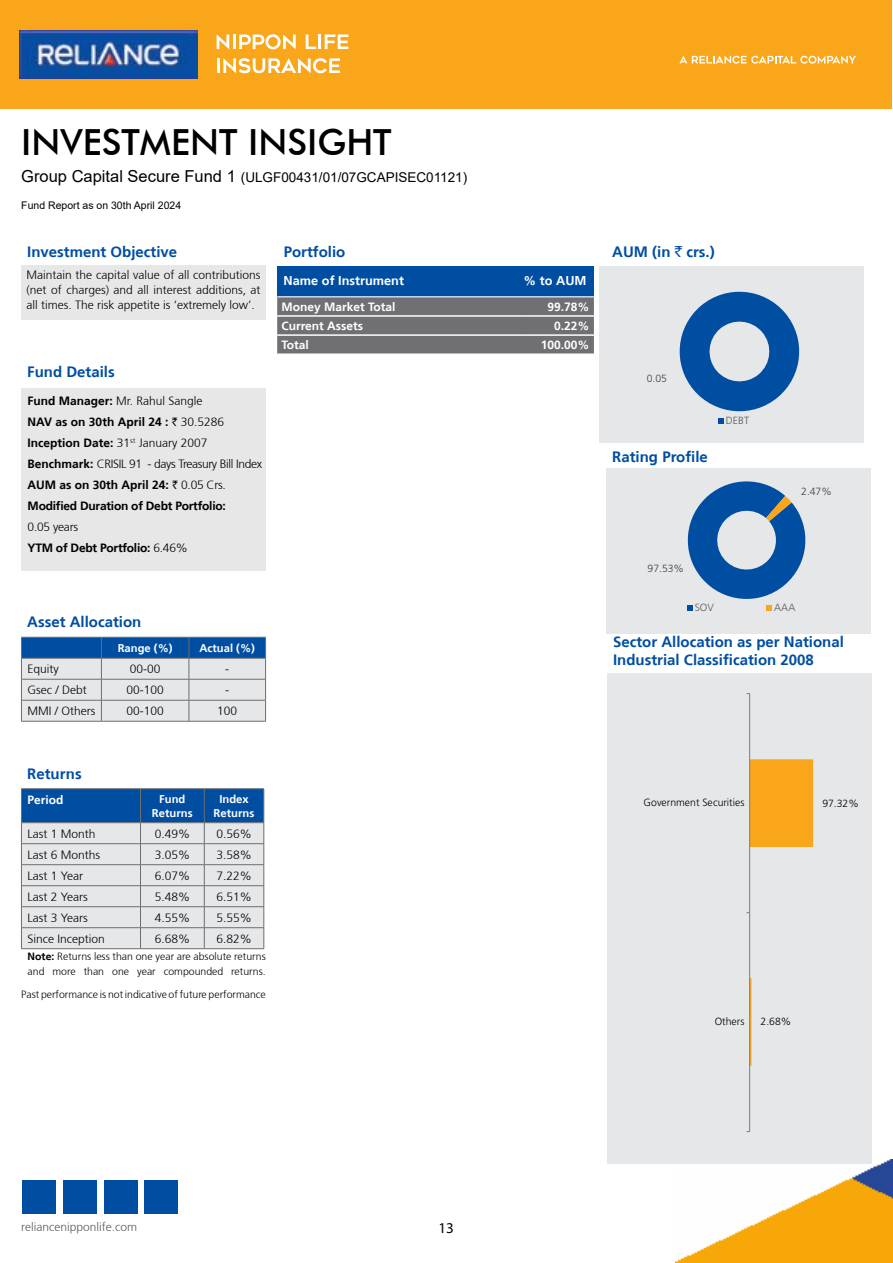
<style>
.page{position:relative;width:893px;height:1263px;background:#fff}
.page>*{position:absolute;margin:0;border:0;box-sizing:border-box;transform-origin:0 0}
.t1{font:500 36px "Futura BT";color:#000}
.t2{font:700 15px/18px "Frutiger 65";color:#004ea2}
.t3{font:15px "Myriad Pro";color:#000}
.t4{font:13.5px "Arial";color:#000}
.t5{font:700 12.75px "Frutiger 65";color:#fff}
.t6{font:300 12px/15px "Frutiger 45";color:#000;text-align:justify}
.t7{font:700 12px/21px "Frutiger 65";letter-spacing:-.02em;color:#000}
.t8{font:700 12px "Frutiger 65";color:#fff}
.t9{font:700 12px/21px "Frutiger 65";color:#000}
.t10{font:300 12px "Frutiger 45";letter-spacing:-.03em;color:#000}
.t11{font:300 12px "Frutiger 45";color:#58595b}
.t12{font:700 11.25px/13.5px "Frutiger 65";color:#fff;text-align:center}
.t13{font:300 10.5px/15px "Frutiger 45";color:#000}
.t14{font:10.5px "Arial";color:#000}
.t15{font:300 10.5px "Frutiger 45";letter-spacing:-.005em;color:#404040}
.t16{font:300 10.5px "Frutiger 45";letter-spacing:.005em;color:#595959}
.s1{font-size:16.5px}
.s2{font-family:"Frutiger 65";font-weight:700}
.s3{font-family:"Rupee";font-weight:400}
.s4{font-family:"Frutiger 45";font-weight:300}
.s5{font-family:"Rupee Foradian";font-weight:400}
</style>
<div class="page">
<div style="left:21px;top:265px;width:245px;height:55px;background:#e7e7e7"></div>
<img style="left:675px;top:1159px;width:218px;height:104px">
<div style="left:1px;top:1px;width:891px;height:108px;background:#faa61a"></div>
<img style="left:20px;top:30px;width:177px;height:49px">
<svg style="left:217px;top:35px;width:12px;height:14px"></svg>
<hr style="left:233px;top:35px;width:3px;height:14px;background:#fff">
<svg style="left:239px;top:34px;width:57px;height:15px"></svg>
<svg style="left:306px;top:35px;width:10px;height:14px"></svg>
<hr style="left:318px;top:35px;width:3px;height:14px;background:#fff">
<svg style="left:325px;top:35px;width:23px;height:14px"></svg>
<hr style="left:217px;top:58px;width:3px;height:15px;background:#fff">
<svg style="left:223px;top:58px;width:117px;height:15px"></svg>
<svg style="left:679px;top:56px;width:177px;height:8px"></svg>
<div style="left:21px;top:388px;width:245px;height:183px;background:#e7e7e7"></div>
<svg style="left:21px;top:637px;width:245px;height:84px;background:#a7b9ce"></svg>
<hr style="left:21px;top:721px;width:80px;height:1px;background:#6d6e71">
<hr style="left:101px;top:721px;width:88px;height:1px;background:#6d6e71">
<hr style="left:189px;top:721px;width:77px;height:1px;background:#6d6e71">
<hr style="left:21px;top:788px;width:120px;height:1px;background:#6d6e71">
<hr style="left:141px;top:788px;width:63px;height:1px;background:#6d6e71">
<hr style="left:204px;top:788px;width:60px;height:1px;background:#6d6e71">
<svg style="left:21px;top:789px;width:244px;height:160px;background:#b0c1d3"></svg>
<hr style="left:21px;top:948px;width:120px;height:1px;background:#6d6e71">
<hr style="left:141px;top:948px;width:63px;height:1px;background:#6d6e71">
<hr style="left:204px;top:948px;width:60px;height:1px;background:#6d6e71">
<div style="left:277px;top:266px;width:317px;height:32px;background:#004ea2"></div>
<div style="left:277px;top:297px;width:317px;height:56px;background:#6f6f74"></div>
<hr style="left:277px;top:296px;width:245px;height:1px;background:#fff">
<hr style="left:522px;top:296px;width:72px;height:1px;background:#fff">
<hr style="left:277px;top:315px;width:245px;height:2px;background:#fff">
<hr style="left:522px;top:315px;width:72px;height:2px;background:#fff">
<hr style="left:277px;top:334px;width:245px;height:2px;background:#fff">
<hr style="left:522px;top:334px;width:72px;height:2px;background:#fff">
<div style="left:599px;top:267px;width:264px;height:176px;background:#e6e7e8"></div>
<svg style="left:679px;top:291px;width:121px;height:132px"></svg>
<div style="left:607px;top:674px;width:265px;height:490px;background:#e6e7e8"></div>
<hr style="left:749px;top:693px;width:1px;height:438px;background:#868686">
<svg style="left:746px;top:759px;width:67px;height:307px"></svg>
<div style="left:607px;top:468px;width:264px;height:165px;background:#e6e7e8"></div>
<svg style="left:687px;top:481px;width:119px;height:130px"></svg>
<div style="left:63px;top:1180px;width:33px;height:34px;background:#004ea2"></div>
<div style="left:104px;top:1180px;width:33px;height:34px;background:#004ea2"></div>
<div style="left:145px;top:1180px;width:33px;height:34px;background:#004ea2"></div>
<div style="left:22px;top:1180px;width:33px;height:34px;background:#004ea2"></div>
<h1 class="t1" style="left:21px;top:120px;width:372px">INVESTMENT INSIGHT</h1>
<p class="t4" style="left:21px;top:168px;width:447px"><span class="s1">Group Capital Secure Fund 1</span> (ULGF00431/01/07GCAPISEC01121)</p>
<p class="t14" style="left:21px;top:198px;width:161px">Fund Report as on 30th April 2024</p>
<p class="t2" style="left:27px;top:243px;width:152px">Investment Objective</p>
<p class="t6" style="left:26px;top:267px;width:236px">Maintain the capital value of all contributions (net of charges) and all interest additions, at all times. The risk appetite is ‘extremely low’.</p>
<p class="t2" style="left:284px;top:243px;width:63px">Portfolio</p>
<p class="t5" style="left:284px;top:273px;width:122px">Name of Instrument</p>
<p class="t5" style="left:524px;top:273px;width:65px">% to AUM</p>
<p class="t8" style="left:281px;top:300px;width:116px">Money Market Total</p>
<p class="t8" style="left:548px;top:300px;width:44px">99.78%</p>
<p class="t8" style="left:281px;top:319px;width:83px">Current Assets</p>
<p class="t8" style="left:554px;top:319px;width:37px">0.22%</p>
<p class="t8" style="left:281px;top:338px;width:29px">Total</p>
<p class="t8" style="left:541px;top:338px;width:50px">100.00%</p>
<p class="t2" style="left:27px;top:363px;width:89px">Fund Details</p>
<p class="t6" style="left:28px;top:394px;width:176px"><span class="s2">Fund Manager:</span> Mr. Rahul Sangle</p>
<p class="t9" style="left:28px;top:412px;width:198px">NAV as on 30th April 24 : <span class="s3">`</span> <span class="s4">30.5286<br></span>Inception Date: <span class="s4">31</span><sup>st</sup> <span class="s4">January 2007</span></p>
<p class="t10" style="left:28px;top:457px;width:236px"><span class="s2">Benchmark:</span> CRISIL 91 - days Treasury Bill Index</p>
<p class="t7" style="left:28px;top:475px;width:200px">AUM as on 30th April 24: <span class="s3">`</span> <span class="s4">0.05 Crs.<br></span>Modified Duration of Debt Portfolio:</p>
<p class="t6" style="left:28px;top:520px;width:52px">0.05 years</p>
<p class="t7" style="left:28px;top:538px;width:162px">YTM of Debt Portfolio: <span class="s4">6.46%</span></p>
<p class="t2" style="left:27px;top:613px;width:116px">Asset Allocation</p>
<p class="t12" style="left:118px;top:641px;width:57px">Range (%)</p>
<p class="t12" style="left:199px;top:641px;width:57px">Actual (%)</p>
<p class="t6" style="left:27px;top:662px;width:33px">Equity</p>
<p class="t6" style="left:130px;top:662px;width:32px">00-00</p>
<p class="t6" style="left:225px;top:662px;width:5px">-</p>
<p class="t6" style="left:27px;top:683px;width:61px">Gsec / Debt</p>
<p class="t6" style="left:126px;top:683px;width:39px">00-100</p>
<p class="t6" style="left:225px;top:683px;width:5px">-</p>
<p class="t6" style="left:27px;top:704px;width:69px">MMI / Others</p>
<p class="t6" style="left:127px;top:704px;width:39px">00-100</p>
<p class="t6" style="left:217px;top:704px;width:22px">100</p>
<p class="t2" style="left:27px;top:765px;width:56px">Returns</p>
<p class="t8" style="left:27px;top:792px;width:38px">Period</p>
<p class="t12" style="left:152px;top:792px;width:42px">Fund<br>Returns</p>
<p class="t12" style="left:214px;top:792px;width:42px">Index<br>Returns</p>
<p class="t6" style="left:27px;top:826px;width:70px">Last 1 Month</p>
<p class="t6" style="left:155px;top:826px;width:37px">0.49%</p>
<p class="t6" style="left:216px;top:826px;width:37px">0.56%</p>
<p class="t6" style="left:27px;top:847px;width:74px">Last 6 Months</p>
<p class="t6" style="left:155px;top:847px;width:37px">3.05%</p>
<p class="t6" style="left:216px;top:847px;width:37px">3.58%</p>
<p class="t6" style="left:27px;top:868px;width:57px">Last 1 Year</p>
<p class="t6" style="left:155px;top:868px;width:37px">6.07%</p>
<p class="t6" style="left:216px;top:868px;width:37px">7.22%</p>
<p class="t6" style="left:27px;top:889px;width:62px">Last 2 Years</p>
<p class="t6" style="left:155px;top:889px;width:37px">5.48%</p>
<p class="t6" style="left:216px;top:889px;width:37px">6.51%</p>
<p class="t6" style="left:27px;top:910px;width:62px">Last 3 Years</p>
<p class="t6" style="left:155px;top:910px;width:37px">4.55%</p>
<p class="t6" style="left:216px;top:910px;width:37px">5.55%</p>
<p class="t6" style="left:27px;top:931px;width:79px">Since Inception</p>
<p class="t6" style="left:155px;top:931px;width:37px">6.68%</p>
<p class="t6" style="left:216px;top:931px;width:37px">6.82%</p>
<p class="t13" style="left:28px;top:949px;width:240px"><span class="s2">Note:</span> Returns less than one year are absolute returns and more than one year compounded returns.</p>
<p class="t13" style="left:21px;top:987px;width:246px">Past performance is not indicative of future performance</p>
<p class="t2" style="left:612px;top:243px;width:104px">AUM (in <span class="s5">`</span> crs.)</p>
<p class="t15" style="left:647px;top:372px;width:22px">0.05</p>
<p class="t2" style="left:612px;top:448px;width:97px">Rating Profile</p>
<p class="t16" style="left:726px;top:414px;width:25px">DEBT</p>
<p class="t15" style="left:648px;top:563px;width:38px">97.53%</p>
<p class="t15" style="left:801px;top:485px;width:32px">2.47%</p>
<p class="t16" style="left:695px;top:602px;width:21px">SOV</p>
<p class="t16" style="left:774px;top:602px;width:22px">AAA</p>
<p class="t2" style="left:613px;top:633px;width:232px">Sector Allocation as per National<br>Industrial Classification 2008</p>
<p class="t13" style="left:643px;top:795px;width:102px">Government Securities</p>
<p class="t13" style="left:822px;top:795px;width:38px">97.32%</p>
<p class="t13" style="left:715px;top:1014px;width:31px">Others</p>
<p class="t13" style="left:761px;top:1014px;width:32px">2.68%</p>
<p class="t11" style="left:21px;top:1220px;width:117px">reliancenipponlife.com</p>
<p class="t3" style="left:439px;top:1218px;width:17px">13</p>
</div>
